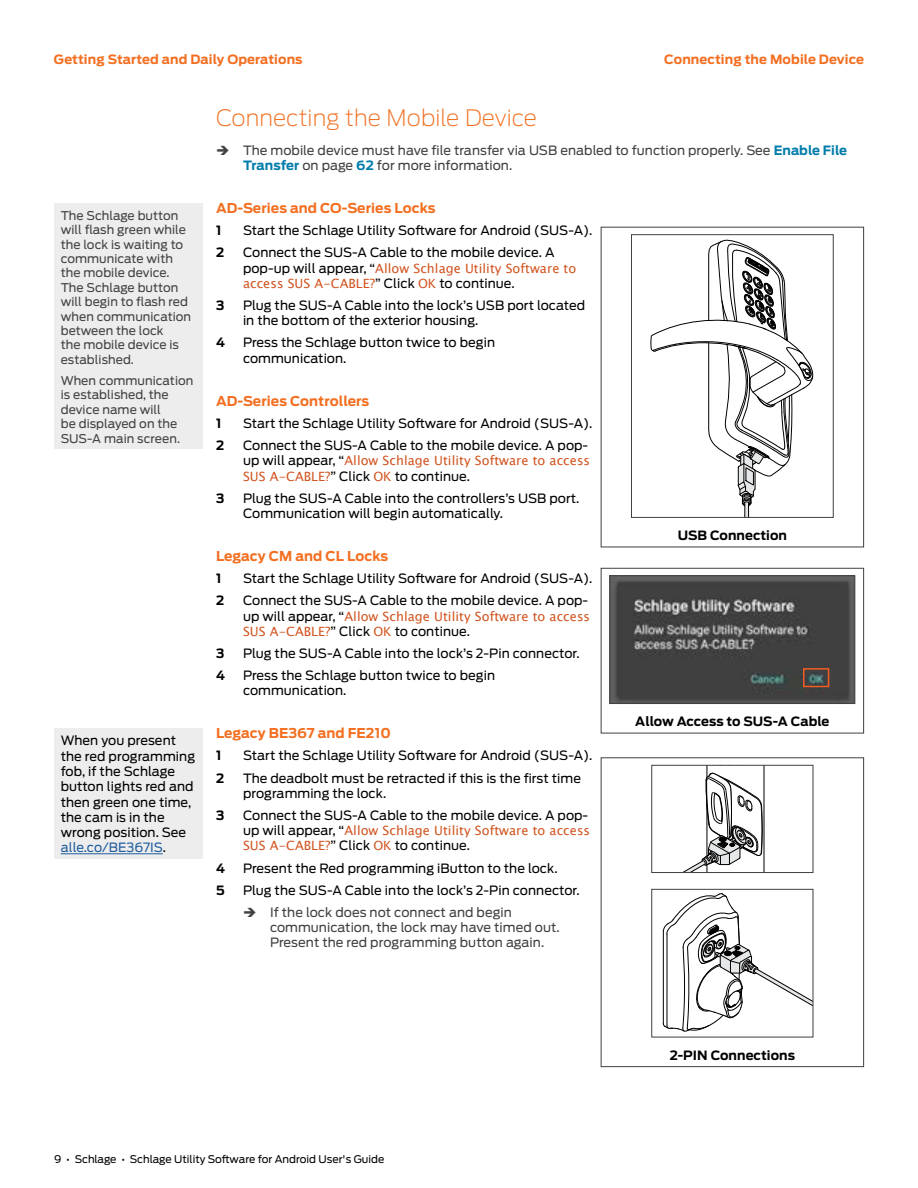
<style>
.page{position:relative;width:918px;height:1188px;background:#fff}
.page>*{position:absolute;margin:0;border:0;box-sizing:border-box;transform-origin:0 0}
.t1{font:200 22.5px "Antenna";letter-spacing:.005em;color:#f36f21}
.t2{font:700 13.5px "Antenna";letter-spacing:.005em;color:#f36f21}
.t3{font:12.75px/15.3px "Antenna";letter-spacing:.005em;color:#000}
.t4{font:12.75px/15.3px "Lucida Sans Unicode";letter-spacing:.005em;color:#d15420}
.t5{font:12.75px/15.3px "Antenna";letter-spacing:.005em;color:#414042}
.t6{font:700 12.75px "Antenna";letter-spacing:.005em;color:#000}
.t7{font:700 12.75px "Antenna";letter-spacing:.01em;color:#f36f21}
.t8{font:12px/14.4px "Antenna";letter-spacing:.005em;color:#414042}
.t9{font:10.5px "Antenna";color:#000}
.s1{color:#215e9e}
.s2{font-weight:700;color:#007cab}
.s3{font-family:"Antenna";color:#000}
.s4{font-family:"Lucida Sans Unicode";color:#d15420}
</style>
<div class="page">
<div style="left:54px;top:203px;width:148px;height:246px;background:#ededee"></div>
<svg style="left:650px;top:240px;width:164px;height:276px"></svg>
<div style="left:631px;top:234px;width:203px;height:284px;border:1px solid #414042"></div>
<img style="left:612px;top:577px;width:241px;height:125px">
<div style="left:610px;top:575px;width:245px;height:129px;border:1px solid #414042"></div>
<div style="left:803px;top:668px;width:26px;height:19px;border:2px solid #f15d22"></div>
<div style="left:601px;top:568px;width:263px;height:165px;border:1px solid #414042"></div>
<svg style="left:684px;top:767px;width:81px;height:104px"></svg>
<div style="left:651px;top:765px;width:162px;height:108px;border:1px solid #414042"></div>
<svg style="left:663px;top:893px;width:148px;height:139px"></svg>
<div style="left:651px;top:889px;width:162px;height:148px;border:1px solid #414042"></div>
<div style="left:601px;top:757px;width:263px;height:310px;border:1px solid #414042"></div>
<div style="left:54px;top:728px;width:148px;height:131px;background:#ededee"></div>
<hr style="left:61px;top:853px;width:102px;height:1px;background:#215e9e">
<p class="t7" style="left:54px;top:51px;width:250px">Getting Started and Daily Operations</p>
<p class="t7" style="left:664px;top:51px;width:201px">Connecting the Mobile Device</p>
<p class="t8" style="left:61px;top:208px;width:132px">The Schlage button will flash green while the lock is waiting to communicate with the mobile device.<br>The Schlage button will begin to flash red when communication between the lock<br>the mobile device is established.</p>
<p class="t8" style="left:61px;top:373px;width:134px">When communication is established, the device name will<br>be displayed on the<br>SUS-A main screen.</p>
<p class="t3" style="left:61px;top:733px;width:136px">When you present the red programming fob, if the Schlage button lights red and then green one time, the cam is in the wrong position. See <span class="s1">alle.co/BE367IS</span>.</p>
<h1 class="t1" style="left:216px;top:103px;width:323px">Connecting the Mobile Device</h1>
<p class="t5" style="left:243px;top:142px;width:606px">The mobile device must have file transfer via USB enabled to function properly. See <span class="s2">Enable File<br>Transfer</span> on page <span class="s2">62</span> for more information.</p>
<p class="t2" style="left:216px;top:199px;width:221px">AD-Series and CO-Series Locks</p>
<p class="t6" style="left:216px;top:222px;width:7px">1</p>
<p class="t3" style="left:243px;top:223px;width:351px">Start the Schlage Utility Software for Android (SUS-A).</p>
<p class="t6" style="left:216px;top:244px;width:10px">2</p>
<p class="t3" style="left:243px;top:245px;width:313px">Connect the SUS-A Cable to the mobile device. A</p>
<p class="t4" style="left:243px;top:261px;width:335px"><span class="s3">pop-up will appear, “</span>Allow Schlage Utility Software to access SUS A-CABLE?<span class="s3">” Click</span> OK <span class="s3">to continue.</span></p>
<p class="t6" style="left:216px;top:297px;width:10px">3</p>
<p class="t3" style="left:243px;top:298px;width:344px">Plug the SUS-A Cable into the lock’s USB port located in the bottom of the exterior housing.</p>
<p class="t6" style="left:216px;top:334px;width:10px">4</p>
<p class="t3" style="left:243px;top:335px;width:254px">Press the Schlage button twice to begin communication.</p>
<p class="t2" style="left:216px;top:392px;width:155px">AD-Series Controllers</p>
<p class="t6" style="left:216px;top:414px;width:7px">1</p>
<p class="t3" style="left:243px;top:415px;width:351px">Start the Schlage Utility Software for Android (SUS-A).</p>
<p class="t6" style="left:216px;top:437px;width:10px">2</p>
<p class="t3" style="left:243px;top:437px;width:347px">Connect the SUS-A Cable to the mobile device. A pop-</p>
<p class="t4" style="left:243px;top:453px;width:349px"><span class="s3">up will appear, “</span>Allow Schlage Utility Software to access</p>
<p class="t3" style="left:243px;top:468px;width:229px"><span class="s4">SUS A-CABLE?</span>” Click <span class="s4">OK</span> to continue.</p>
<p class="t6" style="left:216px;top:489px;width:10px">3</p>
<p class="t3" style="left:243px;top:490px;width:338px">Plug the SUS-A Cable into the controllers’s USB port.<br>Communication will begin automatically.</p>
<p class="t2" style="left:216px;top:547px;width:174px">Legacy CM and CL Locks</p>
<p class="t6" style="left:216px;top:570px;width:7px">1</p>
<p class="t3" style="left:243px;top:571px;width:351px">Start the Schlage Utility Software for Android (SUS-A).</p>
<p class="t6" style="left:216px;top:592px;width:10px">2</p>
<p class="t3" style="left:243px;top:593px;width:347px">Connect the SUS-A Cable to the mobile device. A pop-</p>
<p class="t4" style="left:243px;top:608px;width:349px"><span class="s3">up will appear, “</span>Allow Schlage Utility Software to access</p>
<p class="t3" style="left:243px;top:623px;width:229px"><span class="s4">SUS A-CABLE?</span>” Click <span class="s4">OK</span> to continue.</p>
<p class="t6" style="left:216px;top:644px;width:10px">3</p>
<p class="t3" style="left:243px;top:645px;width:338px">Plug the SUS-A Cable into the lock’s 2-Pin connector.</p>
<p class="t6" style="left:216px;top:666px;width:10px">4</p>
<p class="t3" style="left:243px;top:667px;width:254px">Press the Schlage button twice to begin communication.</p>
<p class="t2" style="left:216px;top:724px;width:176px">Legacy BE367 and FE210</p>
<p class="t6" style="left:216px;top:747px;width:7px">1</p>
<p class="t3" style="left:243px;top:748px;width:351px">Start the Schlage Utility Software for Android (SUS-A).</p>
<p class="t6" style="left:216px;top:769px;width:10px">2</p>
<p class="t3" style="left:243px;top:770px;width:339px">The deadbolt must be retracted if this is the first time programming the lock.</p>
<p class="t6" style="left:216px;top:806px;width:10px">3</p>
<p class="t3" style="left:243px;top:807px;width:347px">Connect the SUS-A Cable to the mobile device. A pop-</p>
<p class="t4" style="left:243px;top:823px;width:349px"><span class="s3">up will appear, “</span>Allow Schlage Utility Software to access</p>
<p class="t3" style="left:243px;top:838px;width:229px"><span class="s4">SUS A-CABLE?</span>” Click <span class="s4">OK</span> to continue.</p>
<p class="t6" style="left:216px;top:859px;width:10px">4</p>
<p class="t3" style="left:243px;top:860px;width:316px">Present the Red programming iButton to the lock.</p>
<p class="t6" style="left:216px;top:881px;width:10px">5</p>
<p class="t3" style="left:243px;top:882px;width:338px">Plug the SUS-A Cable into the lock’s 2-Pin connector.</p>
<p class="t5" style="left:270px;top:904px;width:291px">If the lock does not connect and begin communication, the lock may have timed out.<br>Present the red programming button again.</p>
<p class="t6" style="left:678px;top:526px;width:111px">USB Connection</p>
<p class="t6" style="left:635px;top:712px;width:196px">Allow Access to SUS-A Cable</p>
<p class="t6" style="left:670px;top:1046px;width:127px">2-PIN Connections</p>
<p class="t9" style="left:54px;top:1152px;width:332px">9 • Schlage • Schlage Utility Software for Android User's Guide</p>
</div>
